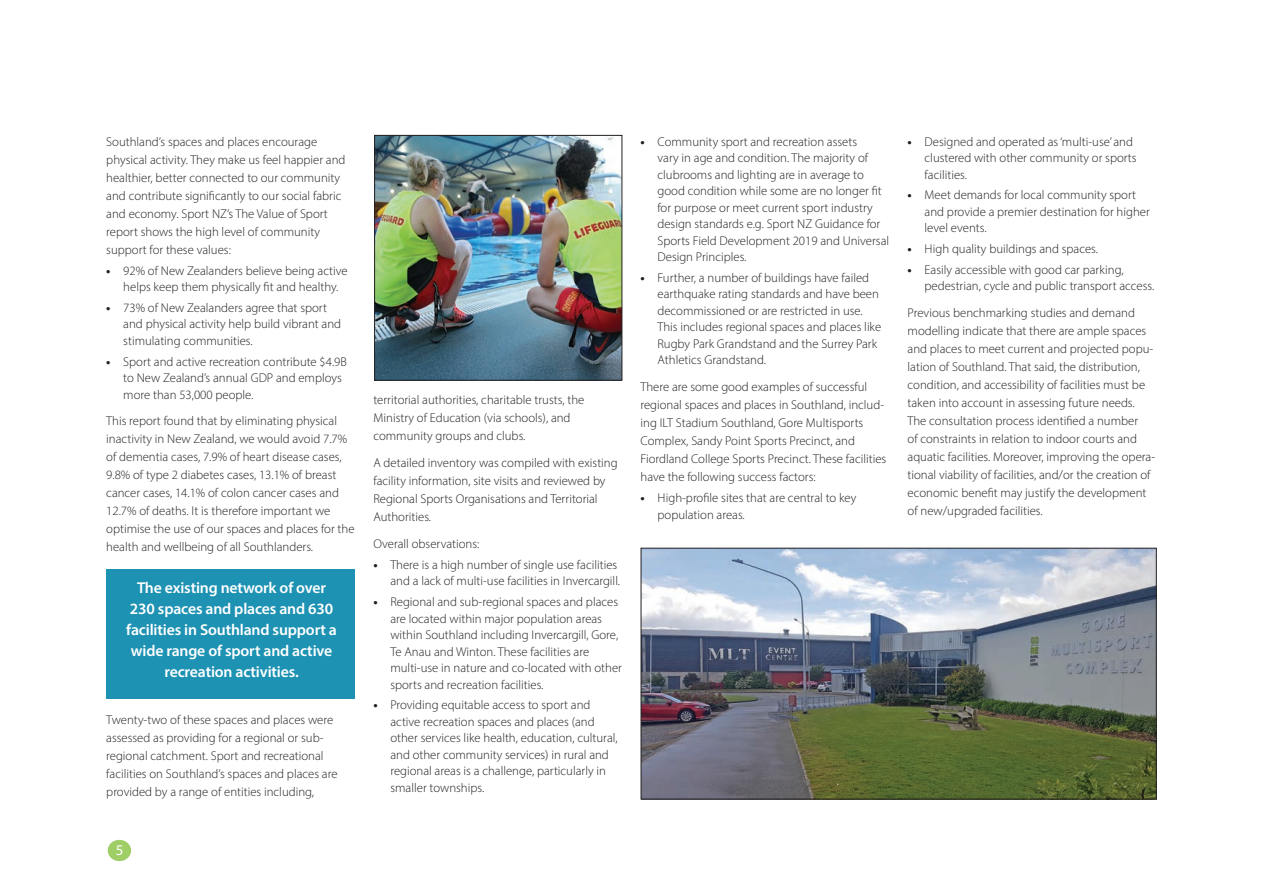
<style>
.page{position:relative;width:1263px;height:893px;background:#fff}
.page>*{position:absolute;margin:0;border:0;box-sizing:border-box;transform-origin:0 0}
.t1{font:600 15.75px/21px "Myriad Pro";letter-spacing:-.01em;color:#fff;text-align:center}
.t2{font:15px "Myriad Pro";color:#fff}
.t3{font:300 12.75px/18px "Myriad Pro";color:#231f20}
.s1{font-weight:700}
</style>
<div class="page">
<div style="left:108px;top:840px;width:23px;height:21px;background:#9fce66;border-radius:50%"></div>
<div style="left:106px;top:569px;width:249px;height:130px;background:#1d92b3"></div>
<img style="left:376px;top:137px;width:244px;height:242px">
<div style="left:374px;top:135px;width:248px;height:246px;border:1px solid #231f20"></div>
<img style="left:643px;top:550px;width:512px;height:247px">
<div style="left:641px;top:548px;width:516px;height:251px;border:1px solid #231f20"></div>
<p class="t3" style="left:106px;top:132px;width:241px">Southland’s spaces and places encourage physical activity. They make us feel happier and healthier, better connected to our community and contribute significantly to our social fabric and economy. Sport NZ’s The Value of Sport report shows the high level of community support for these values:</p>
<p class="t3" style="left:123px;top:262px;width:226px;line-height:16.5px;text-indent:-17px"><span class="s1">•</span> 92% of New Zealanders believe being active helps keep them physically fit and healthy.</p>
<p class="t3" style="left:123px;top:299px;width:219px;line-height:16.5px;text-indent:-17px"><span class="s1">•</span> 73% of New Zealanders agree that sport and physical activity help build vibrant and stimulating communities.</p>
<p class="t3" style="left:123px;top:353px;width:225px;line-height:16.5px;text-indent:-17px"><span class="s1">•</span> Sport and active recreation contribute $4.9B to New Zealand’s annual GDP and employs more than 53,000 people.</p>
<p class="t3" style="left:106px;top:412px;width:250px">This report found that by eliminating physical inactivity in New Zealand, we would avoid 7.7% of dementia cases, 7.9% of heart disease cases, 9.8% of type 2 diabetes cases, 13.1% of breast cancer cases, 14.1% of colon cancer cases and 12.7% of deaths. It is therefore important we optimise the use of our spaces and places for the health and wellbeing of all Southlanders.</p>
<p class="t1" style="left:126px;top:577px;width:212px">The existing network of over<br>230 spaces and places and 630 facilities in Southland support a wide range of sport and active recreation activities.</p>
<p class="t3" style="left:106px;top:711px;width:233px">Twenty-two of these spaces and places were assessed as providing for a regional or sub&shy;regional catchment. Sport and recreational facilities on Southland’s spaces and places are provided by a range of entities including,</p>
<p class="t2" style="left:116px;top:841px;width:9px">5</p>
<p class="t3" style="left:373px;top:390px;width:212px">territorial authorities, charitable trusts, the<br>Ministry of Education (via schools), and community groups and clubs.</p>
<p class="t3" style="left:373px;top:453px;width:246px">A detailed inventory was compiled with existing facility information, site visits and reviewed by Regional Sports Organisations and Territorial Authorities.</p>
<p class="t3" style="left:373px;top:534px;width:108px">Overall observations:</p>
<p class="t3" style="left:373px;top:556px;width:248px;line-height:16.5px;text-align:right"><span class="s1">•</span> There is a high number of single use facilities and a lack of multi-use facilities in Invercargill.</p>
<p class="t3" style="left:390px;top:593px;width:233px;line-height:16.5px;text-indent:-17px"><span class="s1">•</span> Regional and sub-regional spaces and places are located within major population areas within Southland including Invercargill, Gore, Te Anau and Winton. These facilities are multi-use in nature and co-located with other sports and recreation facilities.</p>
<p class="t3" style="left:390px;top:697px;width:229px;line-height:16.5px;text-indent:-17px"><span class="s1">•</span> Providing equitable access to sport and active recreation spaces and places (and other services like health, education, cultural, and other community services) in rural and regional areas is a challenge, particularly in smaller townships.</p>
<p class="t3" style="left:657px;top:133px;width:233px;line-height:16.5px;text-indent:-17px"><span class="s1">•</span> Community sport and recreation assets<br>vary in age and condition. The majority of clubrooms and lighting are in average to good condition while some are no longer fit for purpose or meet current sport industry design standards e.g. Sport NZ Guidance for Sports Field Development 2019 and Universal Design Principles.</p>
<p class="t3" style="left:657px;top:269px;width:225px;line-height:16.5px;text-indent:-17px"><span class="s1">•</span> Further, a number of buildings have failed earthquake rating standards and have been decommissioned or are restricted in use.<br>This includes regional spaces and places like Rugby Park Grandstand and the Surrey Park Athletics Grandstand.</p>
<p class="t3" style="left:640px;top:378px;width:247px">There are some good examples of successful regional spaces and places in Southland, includ&shy;ing ILT Stadium Southland, Gore Multisports Complex, Sandy Point Sports Precinct, and Fiordland College Sports Precinct. These facilities have the following success factors:</p>
<p class="t3" style="left:657px;top:490px;width:200px;line-height:16.5px;text-indent:-17px"><span class="s1">•</span> High-profile sites that are central to key population areas.</p>
<p class="t3" style="left:924px;top:133px;width:214px;line-height:16.5px;text-indent:-17px"><span class="s1">•</span> Designed and operated as ‘multi-use’ and clustered with other community or sports facilities.</p>
<p class="t3" style="left:924px;top:187px;width:227px;line-height:16.5px;text-indent:-17px"><span class="s1">•</span> Meet demands for local community sport and provide a premier destination for higher level events.</p>
<p class="t3" style="left:907px;top:240px;width:192px"><span class="s1">•</span> High quality buildings and spaces.</p>
<p class="t3" style="left:924px;top:261px;width:231px;line-height:16.5px;text-indent:-17px"><span class="s1">•</span> Easily accessible with good car parking, pedestrian, cycle and public transport access.</p>
<p class="t3" style="left:907px;top:304px;width:249px">Previous benchmarking studies and demand modelling indicate that there are ample spaces and places to meet current and projected popu&shy;lation of Southland. That said, the distribution, condition, and accessibility of facilities must be taken into account in assessing future needs.<br>The consultation process identified a number<br>of constraints in relation to indoor courts and aquatic facilities. Moreover, improving the opera&shy;tional viability of facilities, and/or the creation of economic benefit may justify the development of new/upgraded facilities.</p>
</div>
